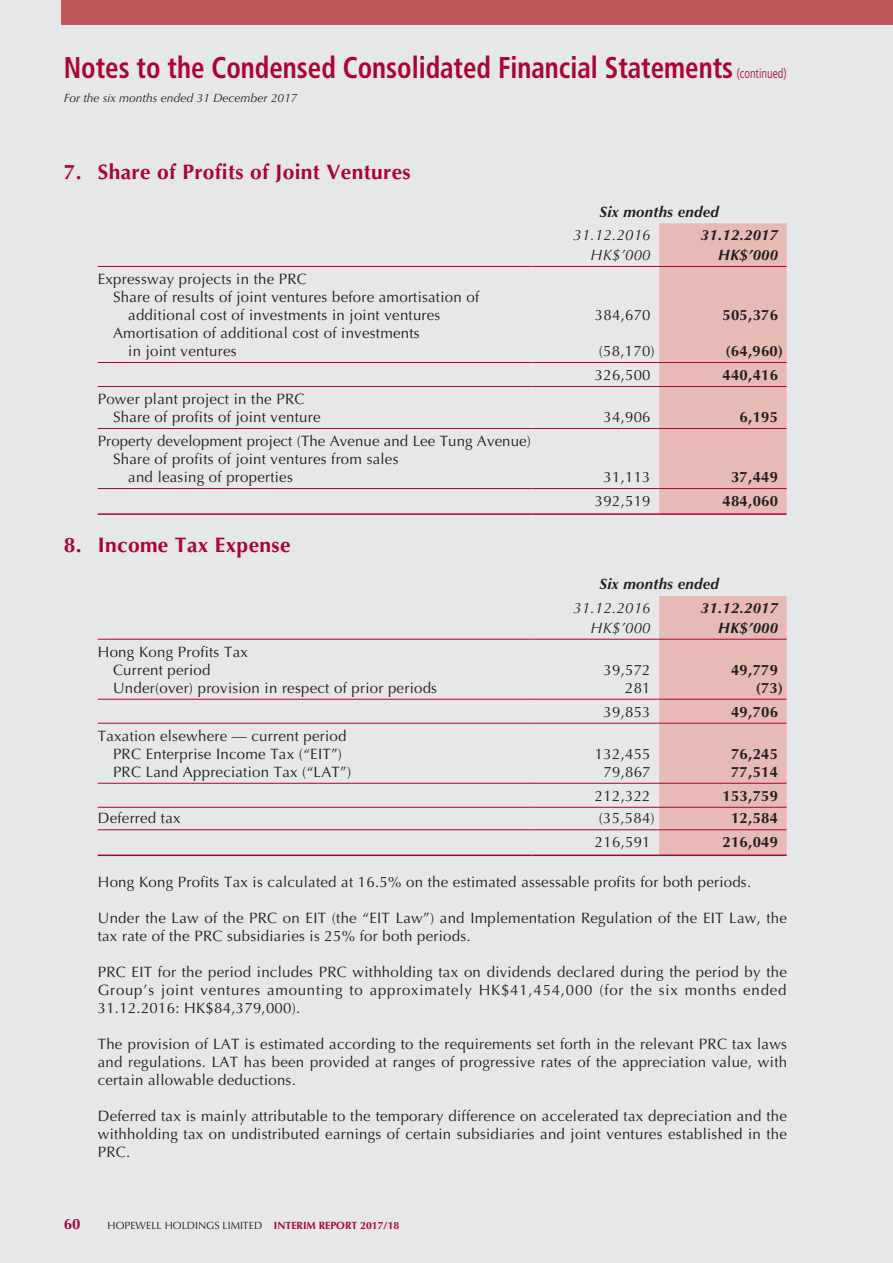
<style>
.page{position:relative;width:893px;height:1263px;background:#e6e7e9}
.page>*{position:absolute;margin:0;border:0;box-sizing:border-box;transform-origin:0 0}
.t1{font:700 condensed 30px "Frutiger LT Std";color:#ab0333;scale:.9 1}
._01_H1{font:700 21px "Optima LT Std";letter-spacing:.015em;color:#ab0333}
._00_txt{font:15px/18px "Optima LT Std";letter-spacing:.015em;color:#231f20;text-align:justify}
._50_Table_txt{font:15px "Optima LT Std";letter-spacing:.015em;color:#231f20}
._50_Table_txt-2{font:700 15px "Optima LT Std";letter-spacing:.015em;color:#231f20}
._50_Table_txt-3{font:italic 700 15px "Optima LT Std";letter-spacing:.015em;color:#231f20}
._50_Table_txt-4{font:italic 15px "Optima LT Std";letter-spacing:.015em;color:#231f20}
.t2{font:700 15px "Optima LT Std";color:#ab0333}
.t3{font:300 condensed 13.5px "Frutiger LT Std";color:#ab0333;scale:.9 1}
.t4{font:italic 12px "Optima LT Std";color:#231f20}
.t5{font:10.5px "Optima LT Std";color:#231f20}
.s1{font-weight:700;color:#ab0333}
</style>
<div class="page">
<div style="left:62px;top:0;width:831px;height:24px;background:#c1585c"></div>
<div style="left:659px;top:223px;width:128px;height:290px;background:#e7bab5"></div>
<hr style="left:98px;top:266px;width:433px;height:1px;background:#ab0333">
<hr style="left:531px;top:266px;width:128px;height:1px;background:#ab0333">
<hr style="left:659px;top:266px;width:128px;height:1px;background:#ab0333">
<hr style="left:98px;top:362px;width:433px;height:1px;background:#ab0333">
<hr style="left:531px;top:362px;width:128px;height:1px;background:#ab0333">
<hr style="left:659px;top:362px;width:128px;height:1px;background:#ab0333">
<hr style="left:98px;top:386px;width:433px;height:1px;background:#ab0333">
<hr style="left:531px;top:386px;width:128px;height:1px;background:#ab0333">
<hr style="left:659px;top:386px;width:128px;height:1px;background:#ab0333">
<hr style="left:98px;top:428px;width:433px;height:1px;background:#ab0333">
<hr style="left:531px;top:428px;width:128px;height:1px;background:#ab0333">
<hr style="left:659px;top:428px;width:128px;height:1px;background:#ab0333">
<hr style="left:98px;top:488px;width:433px;height:1px;background:#ab0333">
<hr style="left:531px;top:488px;width:128px;height:1px;background:#ab0333">
<hr style="left:659px;top:488px;width:128px;height:1px;background:#ab0333">
<hr style="left:98px;top:513px;width:433px;height:2px;background:#ab0333">
<hr style="left:531px;top:513px;width:128px;height:2px;background:#ab0333">
<hr style="left:659px;top:513px;width:128px;height:2px;background:#ab0333">
<div style="left:659px;top:596px;width:128px;height:258px;background:#e7bab5"></div>
<hr style="left:98px;top:639px;width:433px;height:1px;background:#ab0333">
<hr style="left:531px;top:639px;width:128px;height:1px;background:#ab0333">
<hr style="left:659px;top:639px;width:128px;height:1px;background:#ab0333">
<hr style="left:98px;top:699px;width:433px;height:1px;background:#ab0333">
<hr style="left:531px;top:699px;width:128px;height:1px;background:#ab0333">
<hr style="left:659px;top:699px;width:128px;height:1px;background:#ab0333">
<hr style="left:98px;top:723px;width:433px;height:1px;background:#ab0333">
<hr style="left:531px;top:723px;width:128px;height:1px;background:#ab0333">
<hr style="left:659px;top:723px;width:128px;height:1px;background:#ab0333">
<hr style="left:98px;top:783px;width:433px;height:1px;background:#ab0333">
<hr style="left:531px;top:783px;width:128px;height:1px;background:#ab0333">
<hr style="left:659px;top:783px;width:128px;height:1px;background:#ab0333">
<hr style="left:98px;top:807px;width:433px;height:1px;background:#ab0333">
<hr style="left:531px;top:807px;width:128px;height:1px;background:#ab0333">
<hr style="left:659px;top:807px;width:128px;height:1px;background:#ab0333">
<hr style="left:98px;top:829px;width:433px;height:1px;background:#ab0333">
<hr style="left:531px;top:829px;width:128px;height:1px;background:#ab0333">
<hr style="left:659px;top:829px;width:128px;height:1px;background:#ab0333">
<hr style="left:98px;top:854px;width:433px;height:2px;background:#ab0333">
<hr style="left:531px;top:854px;width:128px;height:2px;background:#ab0333">
<hr style="left:659px;top:854px;width:128px;height:2px;background:#ab0333">
<h1 class="t1" style="left:64px;top:49px;width:745px">Notes to the Condensed Consolidated Financial Statements</h1>
<p class="t3" style="left:737px;top:65px;width:57px">(continued)</p>
<p class="t4" style="left:64px;top:91px;width:235px">For the six months ended 31 December 2017</p>
<p class="_01_H1" style="left:64px;top:160px;width:348px">7. Share of Profits of Joint Ventures</p>
<p class="_50_Table_txt-3" style="left:599px;top:203px;width:121px">Six months ended</p>
<p class="_50_Table_txt-4" style="left:573px;top:226px;width:79px">31.12.2016</p>
<p class="_50_Table_txt-3" style="left:701px;top:226px;width:79px">31.12.2017</p>
<p class="_50_Table_txt-4" style="left:590px;top:246px;width:62px">HK$’000</p>
<p class="_50_Table_txt-3" style="left:718px;top:246px;width:61px">HK$’000</p>
<p class="_50_Table_txt" style="left:98px;top:270px;width:211px">Expressway projects in the PRC</p>
<p class="_50_Table_txt" style="left:113px;top:288px;width:368px">Share of results of joint ventures before amortisation of</p>
<p class="_50_Table_txt" style="left:128px;top:306px;width:314px">additional cost of investments in joint ventures</p>
<p class="_50_Table_txt" style="left:595px;top:306px;width:57px">384,670</p>
<p class="_50_Table_txt-2" style="left:722px;top:306px;width:57px">505,376</p>
<p class="_50_Table_txt" style="left:113px;top:324px;width:308px">Amortisation of additional cost of investments</p>
<p class="_50_Table_txt" style="left:128px;top:342px;width:110px">in joint ventures</p>
<p class="_50_Table_txt" style="left:599px;top:342px;width:57px">(58,170)</p>
<p class="_50_Table_txt-2" style="left:725px;top:342px;width:59px">(64,960)</p>
<p class="_50_Table_txt" style="left:595px;top:366px;width:57px">326,500</p>
<p class="_50_Table_txt-2" style="left:722px;top:366px;width:57px">440,416</p>
<p class="_50_Table_txt" style="left:98px;top:390px;width:208px">Power plant project in the PRC</p>
<p class="_50_Table_txt" style="left:113px;top:408px;width:209px">Share of profits of joint venture</p>
<p class="_50_Table_txt" style="left:603px;top:408px;width:49px">34,906</p>
<p class="_50_Table_txt-2" style="left:740px;top:408px;width:40px">6,195</p>
<p class="_50_Table_txt" style="left:98px;top:432px;width:435px">Property development project (The Avenue and Lee Tung Avenue)</p>
<p class="_50_Table_txt" style="left:113px;top:450px;width:287px">Share of profits of joint ventures from sales</p>
<p class="_50_Table_txt" style="left:128px;top:468px;width:166px">and leasing of properties</p>
<p class="_50_Table_txt" style="left:603px;top:468px;width:49px">31,113</p>
<p class="_50_Table_txt-2" style="left:731px;top:468px;width:49px">37,449</p>
<p class="_50_Table_txt" style="left:595px;top:492px;width:57px">392,519</p>
<p class="_50_Table_txt-2" style="left:722px;top:492px;width:57px">484,060</p>
<p class="_01_H1" style="left:64px;top:532px;width:228px">8. Income Tax Expense</p>
<p class="_50_Table_txt-3" style="left:599px;top:575px;width:121px">Six months ended</p>
<p class="_50_Table_txt-4" style="left:573px;top:599px;width:79px">31.12.2016</p>
<p class="_50_Table_txt-3" style="left:701px;top:599px;width:79px">31.12.2017</p>
<p class="_50_Table_txt-4" style="left:590px;top:619px;width:62px">HK$’000</p>
<p class="_50_Table_txt-3" style="left:718px;top:618px;width:61px">HK$’000</p>
<p class="_50_Table_txt" style="left:98px;top:643px;width:152px">Hong Kong Profits Tax</p>
<p class="_50_Table_txt" style="left:113px;top:661px;width:99px">Current period</p>
<p class="_50_Table_txt" style="left:603px;top:661px;width:49px">39,572</p>
<p class="_50_Table_txt-2" style="left:731px;top:661px;width:49px">49,779</p>
<p class="_50_Table_txt" style="left:113px;top:679px;width:326px">Under(over) provision in respect of prior periods</p>
<p class="_50_Table_txt" style="left:625px;top:679px;width:27px">281</p>
<p class="_50_Table_txt-2" style="left:756px;top:679px;width:29px">(73)</p>
<p class="_50_Table_txt" style="left:603px;top:703px;width:49px">39,853</p>
<p class="_50_Table_txt-2" style="left:731px;top:703px;width:49px">49,706</p>
<p class="_50_Table_txt" style="left:98px;top:727px;width:250px">Taxation elsewhere — current period</p>
<p class="_50_Table_txt" style="left:113px;top:745px;width:231px">PRC Enterprise Income Tax (“EIT”)</p>
<p class="_50_Table_txt" style="left:595px;top:745px;width:57px">132,455</p>
<p class="_50_Table_txt-2" style="left:731px;top:745px;width:49px">76,245</p>
<p class="_50_Table_txt" style="left:113px;top:763px;width:240px">PRC Land Appreciation Tax (“LAT”)</p>
<p class="_50_Table_txt" style="left:603px;top:763px;width:49px">79,867</p>
<p class="_50_Table_txt-2" style="left:731px;top:763px;width:49px">77,514</p>
<p class="_50_Table_txt" style="left:595px;top:787px;width:57px">212,322</p>
<p class="_50_Table_txt-2" style="left:722px;top:787px;width:57px">153,759</p>
<p class="_50_Table_txt" style="left:98px;top:809px;width:84px">Deferred tax</p>
<p class="_50_Table_txt" style="left:599px;top:809px;width:57px">(35,584)</p>
<p class="_50_Table_txt-2" style="left:731px;top:809px;width:49px">12,584</p>
<p class="_50_Table_txt" style="left:595px;top:833px;width:57px">216,591</p>
<p class="_50_Table_txt-2" style="left:722px;top:833px;width:57px">216,049</p>
<p class="_00_txt" style="left:98px;top:873px;width:655px">Hong Kong Profits Tax is calculated at 16.5% on the estimated assessable profits for both periods.</p>
<p class="_00_txt" style="left:98px;top:909px;width:691px">Under the Law of the PRC on EIT (the “EIT Law”) and Implementation Regulation of the EIT Law, the tax rate of the PRC subsidiaries is 25% for both periods.</p>
<p class="_00_txt" style="left:98px;top:963px;width:691px">PRC EIT for the period includes PRC withholding tax on dividends declared during the period by the Group’s joint ventures amounting to approximately HK$41,454,000 (for the six months ended 31.12.2016: HK$84,379,000).</p>
<p class="_00_txt" style="left:98px;top:1035px;width:691px">The provision of LAT is estimated according to the requirements set forth in the relevant PRC tax laws and regulations. LAT has been provided at ranges of progressive rates of the appreciation value, with certain allowable deductions.</p>
<p class="_00_txt" style="left:98px;top:1107px;width:691px">Deferred tax is mainly attributable to the temporary difference on accelerated tax depreciation and the withholding tax on undistributed earnings of certain subsidiaries and joint ventures established in the PRC.</p>
<p class="t2" style="left:64px;top:1215px;width:18px">60</p>
<p class="t5" style="left:108px;top:1220px;width:293px">HOPEWELL HOLDINGS LIMITED <span class="s1">INTERIM REPORT 2017/18</span></p>
</div>
